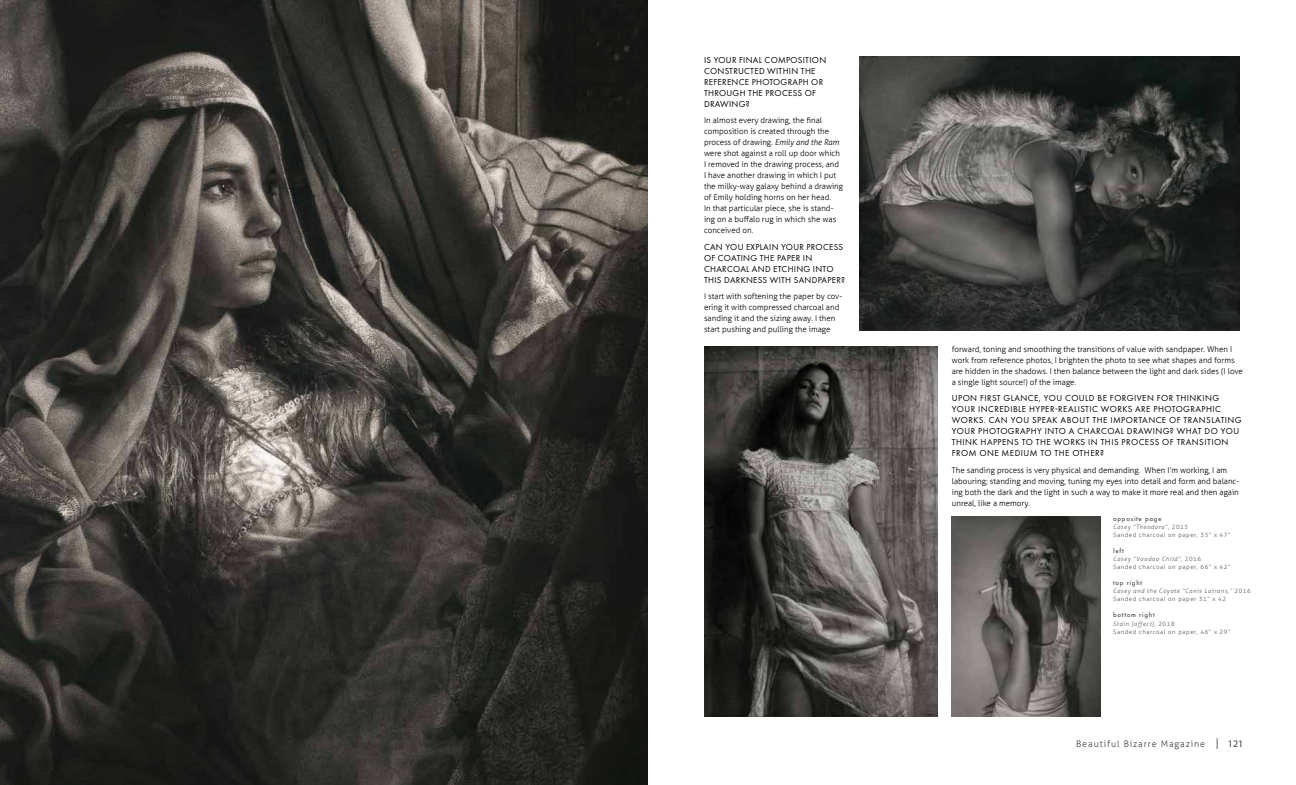
<style>
.page{position:relative;width:1296px;height:785px;background:#fff}
.page>*{position:absolute;margin:0;border:0;box-sizing:border-box;transform-origin:0 0}
.t1{font:9px/11px "Futura PT";letter-spacing:.05em;color:#000}
.t2{font:9px/11px "Futura PT";letter-spacing:.03em;color:#000}
.t3{font:300 9px "Aller";letter-spacing:.1em;color:#414042}
.t4{font:300 8px/11px "Aller";color:#000}
.t5{font:500 7px "Futura PT";letter-spacing:.1em;color:#58595b}
.t6{font:300 6px/8px "Aller";letter-spacing:.1em;color:#58595b}
.t7{font:italic 300 6px/8px "Aller";letter-spacing:.1em;color:#58595b}
.s1{font-style:italic}
.s2{font-style:normal}
.s3{font-size:11px}
.s4{font-family:"Myriad Pro";font-weight:400;font-size:10px}
</style>
<div class="page">
<img style="left:0;top:0;width:648px;height:785px">
<img style="left:860px;top:56px;width:380px;height:275px">
<img style="left:704px;top:346px;width:233px;height:370px">
<img style="left:952px;top:516px;width:149px;height:200px">
<p class="t2" style="left:704px;top:54px;width:124px">IS YOUR FINAL COMPOSITION<br>CONSTRUCTED WITHIN THE<br>REFERENCE PHOTOGRAPH OR<br>THROUGH THE PROCESS OF<br>DRAWING?</p>
<p class="t4" style="left:704px;top:115px;width:141px">In almost every drawing, the final composition is created through the process of drawing. <span class="s1">Emily and the Ram </span>were shot against a roll up door which I removed in the drawing process, and I have another drawing in which I put the milky-way galaxy behind a drawing of Emily holding horns on her head.<br>In that particular piece, she is stand&shy;ing on a buffalo rug in which she was conceived on.</p>
<p class="t2" style="left:704px;top:241px;width:143px">CAN YOU EXPLAIN YOUR PROCESS<br>OF COATING THE PAPER IN<br>CHARCOAL AND ETCHING INTO<br>THIS DARKNESS WITH SANDPAPER?</p>
<p class="t4" style="left:704px;top:291px;width:140px">I start with softening the paper by cov&shy;ering it with compressed charcoal and sanding it and the sizing away. I then start pushing and pulling the image</p>
<p class="t4" style="left:952px;top:344px;width:293px">forward, toning and smoothing the transitions of value with sandpaper. When I work from reference photos, I brighten the photo to see what shapes and forms are hidden in the shadows. I then balance between the light and dark sides (I love a single light source!) of the image.</p>
<p class="t1" style="left:952px;top:393px;width:291px">UPON FIRST GLANCE, YOU COULD BE FORGIVEN FOR THINKING YOUR INCREDIBLE HYPER-REALISTIC WORKS ARE PHOTOGRAPHIC WORKS. CAN YOU SPEAK ABOUT THE IMPORTANCE OF TRANSLATING YOUR PHOTOGRAPHY INTO A CHARCOAL DRAWING? WHAT DO YOU THINK HAPPENS TO THE WORKS IN THIS PROCESS OF TRANSITION FROM ONE MEDIUM TO THE OTHER?</p>
<p class="t4" style="left:952px;top:464px;width:289px">The sanding process is very physical and demanding. When I’m working, I am labouring; standing and moving, tuning my eyes into detail and form and balanc&shy;ing both the dark and the light in such a way to make it more real and then again unreal, like a memory.</p>
<p class="t5" style="left:1113px;top:515px;width:50px">opposite page</p>
<p class="t6" style="left:1113px;top:523px;width:119px"><span class="s1">Casey “Theodora”,</span> 2015<br>Sanded charcoal on paper, 35” x 47”</p>
<p class="t5" style="left:1113px;top:547px;width:12px">left</p>
<p class="t6" style="left:1113px;top:555px;width:119px"><span class="s1">Casey “Voodoo Child”,</span> 2016<br>Sanded charcoal on paper, 66” x 42”</p>
<p class="t5" style="left:1113px;top:579px;width:31px">top right</p>
<p class="t7" style="left:1113px;top:587px;width:139px">Casey and the Coyote “Canis Latrans,” <span class="s2">2016<br>Sanded charcoal on paper 31” x 42</span></p>
<p class="t5" style="left:1113px;top:611px;width:43px">bottom right</p>
<p class="t6" style="left:1113px;top:619px;width:119px"><span class="s1">Stain (affect),</span> 2018<br>Sanded charcoal on paper, 46” x 29”</p>
<p class="t3" style="left:1076px;top:738px;width:169px">Beautiful Bizarre Magazine <span class="s3">|</span> <span class="s4">121</span></p>
</div>
